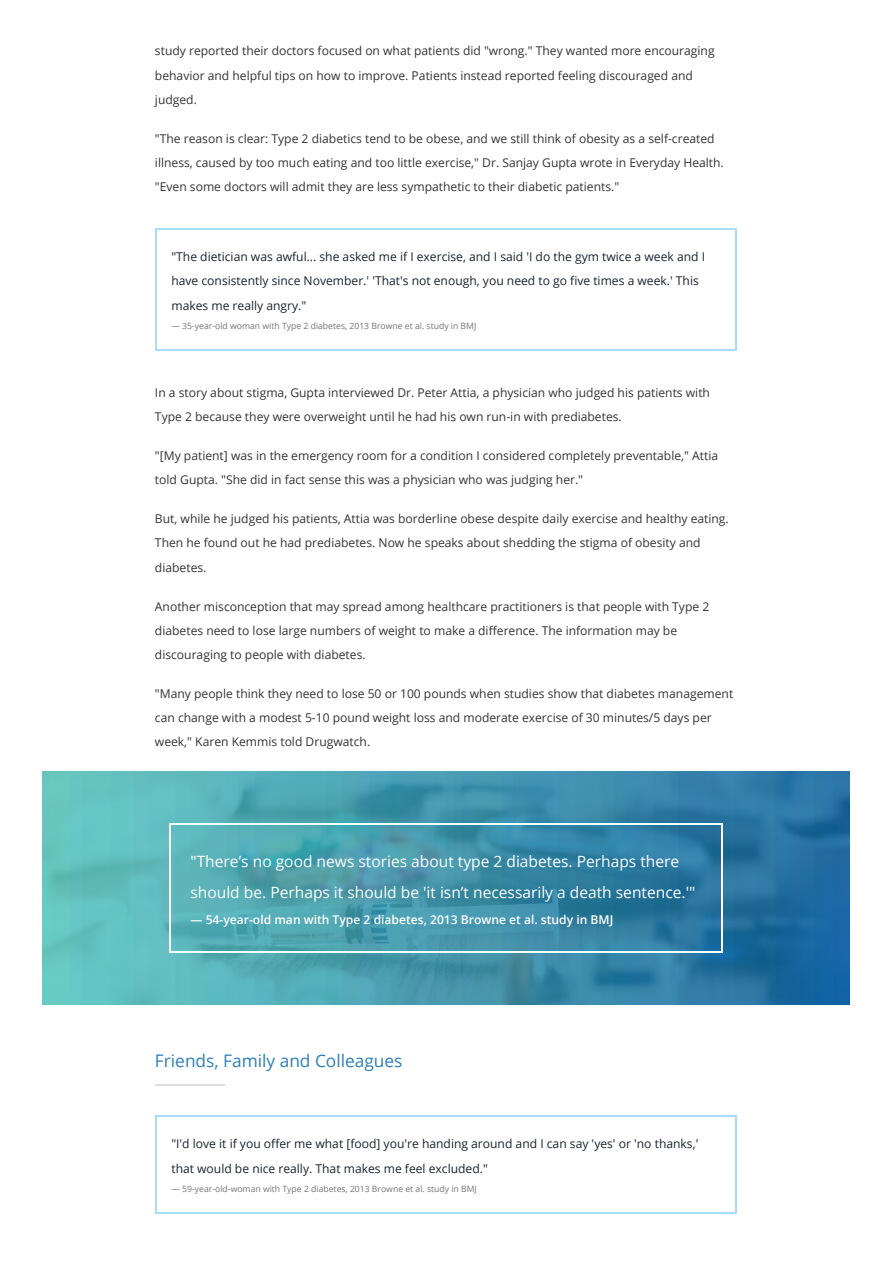
<style>
.page{position:relative;width:893px;height:1263px;background:#fff}
.page>*{position:absolute;margin:0;border:0;box-sizing:border-box;transform-origin:0 0}
.t1{font:17.25px "Open Sans";color:#2e7fb7}
.t2{font:15.6px/31.2px "Open Sans";color:#fff}
.t3{font:12.15px/24.2px "Open Sans";color:#333}
.t4{font:12.15px/24.2px "Open Sans";color:#1a232f}
.t5{font:600 12.15px "Open Sans";color:#fff}
.t6{font:8.7px "Open Sans";color:#757575}
</style>
<div class="page">
<img style="left:42px;top:771px;width:807px;height:234px">
<hr style="left:169px;top:823px;width:553px;height:2px;background:#fff">
<hr style="left:169px;top:951px;width:553px;height:2px;background:#fff">
<hr style="left:169px;top:823px;width:1px;height:130px;background:#fff">
<hr style="left:720px;top:823px;width:2px;height:130px;background:#fff">
<img style="left:191px;top:851px;width:489px;height:21px">
<img style="left:191px;top:882px;width:505px;height:21px">
<img style="left:191px;top:911px;width:423px;height:17px">
<hr style="left:155px;top:228px;width:581px;height:2px;background:#a7dbff">
<hr style="left:155px;top:349px;width:581px;height:2px;background:#a7dbff">
<hr style="left:155px;top:228px;width:2px;height:123px;background:#a7dbff">
<hr style="left:734px;top:228px;width:2px;height:123px;background:#a7dbff">
<hr style="left:155px;top:1084px;width:69px;height:2px;background:#ddd">
<hr style="left:155px;top:1116px;width:581px;height:1px;background:#a7dbff">
<hr style="left:155px;top:1212px;width:581px;height:2px;background:#a7dbff">
<hr style="left:155px;top:1116px;width:2px;height:98px;background:#a7dbff">
<hr style="left:734px;top:1116px;width:2px;height:98px;background:#a7dbff">
<p class="t3" style="left:155px;top:39px;width:561px">study reported their doctors focused on what patients did "wrong." They wanted more encouraging behavior and helpful tips on how to improve. Patients instead reported feeling discouraged and judged.</p>
<p class="t3" style="left:155px;top:126px;width:570px">"The reason is clear: Type 2 diabetics tend to be obese, and we still think of obesity as a self-created illness, caused by too much eating and too little exercise," Dr. Sanjay Gupta wrote in Everyday Health. "Even some doctors will admit they are less sympathetic to their diabetic patients."</p>
<p class="t4" style="left:171px;top:244px;width:535px">"The dietician was awful... she asked me if I exercise, and I said 'I do the gym twice a week and I have consistently since November.' 'That's not enough, you need to go five times a week.' This makes me really angry."</p>
<p class="t6" style="left:171px;top:320px;width:306px">— 35-year-old woman with Type 2 diabetes, 2013 Browne et al. study in BMJ</p>
<p class="t3" style="left:155px;top:380px;width:556px">In a story about stigma, Gupta interviewed Dr. Peter Attia, a physician who judged his patients with<br>Type 2 because they were overweight until he had his own run-in with prediabetes.</p>
<p class="t3" style="left:155px;top:443px;width:564px">"[My patient] was in the emergency room for a condition I considered completely preventable," Attia told Gupta. "She did in fact sense this was a physician who was judging her."</p>
<p class="t3" style="left:155px;top:506px;width:575px">But, while he judged his patients, Attia was borderline obese despite daily exercise and healthy eating.<br>Then he found out he had prediabetes. Now he speaks about shedding the stigma of obesity and diabetes.</p>
<p class="t3" style="left:155px;top:594px;width:556px">Another misconception that may spread among healthcare practitioners is that people with Type 2 diabetes need to lose large numbers of weight to make a difference. The information may be discouraging to people with diabetes.</p>
<p class="t3" style="left:155px;top:681px;width:580px">"Many people think they need to lose 50 or 100 pounds when studies show that diabetes management can change with a modest 5-10 pound weight loss and moderate exercise of 30 minutes/5 days per week," Karen Kemmis told Drugwatch.</p>
<p class="t2" style="left:190px;top:845px;width:506px">"There’s no good news stories about type 2 diabetes. Perhaps there should be. Perhaps it should be 'it isn’t necessarily a death sentence.'"</p>
<p class="t5" style="left:190px;top:911px;width:424px">— 54-year-old man with Type 2 diabetes, 2013 Browne et al. study in BMJ</p>
<h1 class="t1" style="left:155px;top:1049px;width:249px">Friends, Family and Colleagues</h1>
<p class="t4" style="left:171px;top:1132px;width:528px">"I'd love it if you offer me what [food] you're handing around and I can say 'yes' or 'no thanks,' that would be nice really. That makes me feel excluded."</p>
<p class="t6" style="left:171px;top:1183px;width:307px">— 59-year-old-woman with Type 2 diabetes, 2013 Browne et al. study in BMJ</p>
</div>
